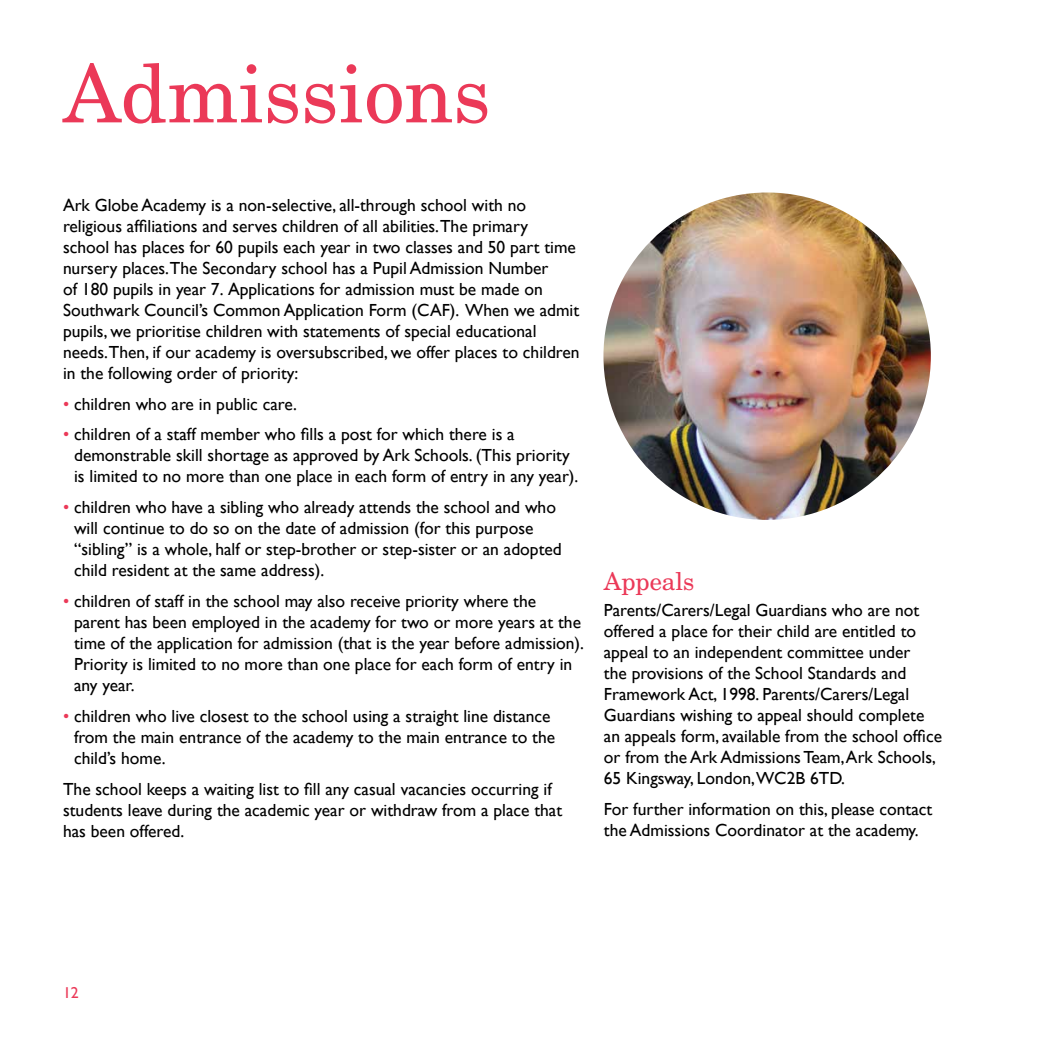
<style>
.page{position:relative;width:1042px;height:1042px;background:#fff}
.page>*{position:absolute;margin:0;border:0;box-sizing:border-box;transform-origin:0 0}
.t1{font:80.5px "New Century Schlbk LT Std";color:#eb3958}
.t2{font:24.5px "New Century Schlbk LT Std";color:#eb3958}
.t3{font:17.5px/21px "Gill Sans";color:#000}
.t4{font:15.75px "Gill Sans";color:#eb3958}
.s1{color:#eb3958}
</style>
<div class="page">
<img style="left:603px;top:192px;width:328px;height:328px;border-radius:164px">
<h1 class="t1" style="left:63px;top:45px;width:429px">Admissions</h1>
<p class="t3" style="left:63px;top:194px;width:518px">Ark Globe Academy is a non-selective, all-through school with no religious affiliations and serves children of all abilities.The primary<br>school has places for 60 pupils each year in two classes and 50 part time nursery places.The Secondary school has a Pupil Admission Number<br>of 180 pupils in year 7. Applications for admission must be made on Southwark Council’s Common Application Form (CAF). When we admit pupils, we prioritise children with statements of special educational needs.Then, if our academy is oversubscribed, we offer places to children in the following order of priority:</p>
<p class="t3" style="left:63px;top:393px;width:235px"><span class="s1">•</span> children who are in public care.</p>
<p class="t3" style="left:74px;top:424px;width:506px;text-indent:-11px"><span class="s1">•</span> children of a staff member who fills a post for which there is a demonstrable skill shortage as approved by Ark Schools. (This priority is limited to no more than one place in each form of entry in any year).</p>
<p class="t3" style="left:74px;top:497px;width:489px;text-indent:-11px"><span class="s1">•</span> children who have a sibling who already attends the school and who will continue to do so on the date of admission (for this purpose “sibling” is a whole, half or step-brother or step-sister or an adopted child resident at the same address).</p>
<p class="t3" style="left:74px;top:591px;width:511px;text-indent:-11px"><span class="s1">•</span> children of staff in the school may also receive priority where the parent has been employed in the academy for two or more years at the time of the application for admission (that is the year before admission).<br>Priority is limited to no more than one place for each form of entry in any year.</p>
<p class="t3" style="left:74px;top:706px;width:483px;text-indent:-11px"><span class="s1">•</span> children who live closest to the school using a straight line distance from the main entrance of the academy to the main entrance to the child’s home.</p>
<p class="t3" style="left:63px;top:779px;width:501px">The school keeps a waiting list to fill any casual vacancies occurring if students leave during the academic year or withdraw from a place that has been offered.</p>
<h2 class="t2" style="left:604px;top:567px;width:92px">Appeals</h2>
<p class="t3" style="left:604px;top:600px;width:340px">Parents/Carers/Legal Guardians who are not offered a place for their child are entitled to appeal to an independent committee under<br>the provisions of the School Standards and Framework Act, 1998. Parents/Carers/Legal Guardians wishing to appeal should complete an appeals form, available from the school office or from the Ark Admissions Team, Ark Schools, 65 Kingsway, London,WC2B 6TD.</p>
<p class="t3" style="left:604px;top:799px;width:330px">For further information on this, please contact the Admissions Coordinator at the academy.</p>
<p class="t4" style="left:63px;top:984px;width:17px">12</p>
</div>
